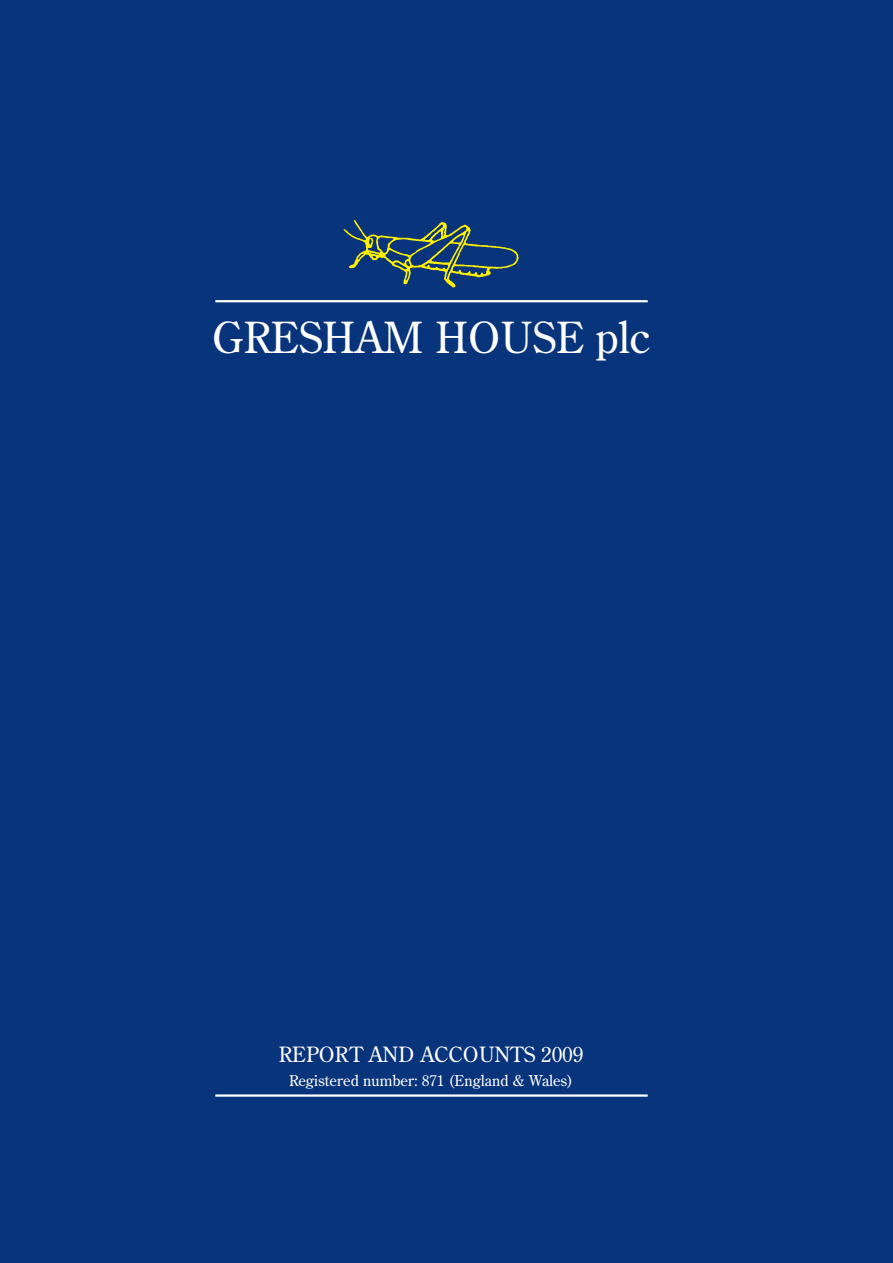
<style>
.page{position:relative;width:893px;height:1263px;background:#fff}
.page>*{position:absolute;margin:0;border:0;box-sizing:border-box;transform-origin:0 0}
.t1{font:42.75px "Century Old Style";color:#fff}
.t2{font:21px "Century Old Style";color:#fff}
.t3{font:15px "Century Old Style";color:#fff}
</style>
<div class="page">
<div style="left:0;top:0;width:892px;height:1263px;background:#08347b"></div>
<hr style="left:215px;top:300px;width:433px;height:2px;background:#fff">
<hr style="left:215px;top:1094px;width:433px;height:3px;background:#fff">
<img style="left:343px;top:220px;width:176px;height:68px">
<p class="t1" style="left:212px;top:320px;width:439px">GRESHAM HOUSE plc</p>
<p class="t2" style="left:279px;top:1046px;width:306px">REPORT AND ACCOUNTS 2009</p>
<p class="t3" style="left:289px;top:1074px;width:286px">Registered number: 871 (England &amp; Wales)</p>
</div>
